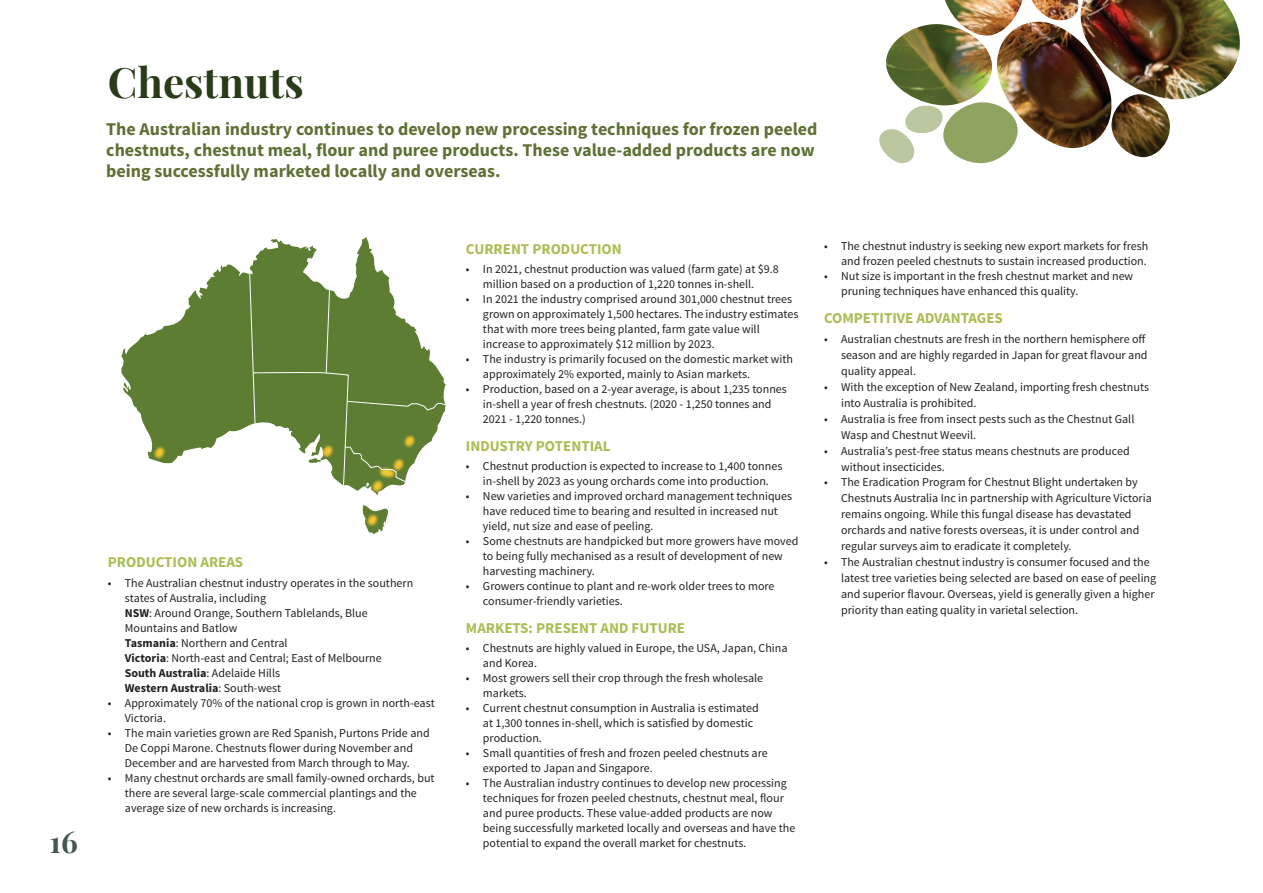
<style>
.page{position:relative;width:1263px;height:893px;background:#fff}
.page>*{position:absolute;margin:0;border:0;box-sizing:border-box;transform-origin:0 0}
.t1{font:700 42px "Playfair Display";color:#293b19}
.t2{font:700 30px "Playfair Display";color:#43584f}
.t3{font:700 18px/21px "Source Sans Pro";color:#5e7034}
.t4{font:700 15px "Source Sans Pro";color:#a8be53}
.t5{font:12px/15px "Source Sans Pro";color:#231f20}
.s1{font-weight:700}
</style>
<div class="page">
<svg style="left:121px;top:237px;width:254px;height:212px;fill:#5d7d33"></svg>
<img style="left:124px;top:417px;width:71px;height:47px">
<img style="left:365px;top:522px;width:21px;height:12px">
<img style="left:362px;top:508px;width:26px;height:14px">
<img style="left:351px;top:487px;width:36px;height:21px">
<svg style="left:249px;top:267px;width:197px;height:220px"></svg>
<img style="left:886px;top:0;width:354px;height:157px">
<svg style="left:879px;top:100px;width:140px;height:64px"></svg>
<h2 class="t2" style="left:50px;top:823px;width:30px">16</h2>
<h1 class="t1" style="left:108px;top:56px;width:197px">Chestnuts</h1>
<h3 class="t3" style="left:106px;top:119px;width:713px">The Australian industry continues to develop new processing techniques for frozen peeled chestnuts, chestnut meal, flour and puree products. These value-added products are now being successfully marketed locally and overseas.</h3>
<p class="t4" style="left:108px;top:553px;width:137px">PRODUCTION AREAS</p>
<p class="t5" style="left:125px;top:575px;width:290px;text-indent:-17px">• The Australian chestnut industry operates in the southern states of Australia, including<br><span class="s1">NSW</span>: Around Orange, Southern Tablelands, Blue Mountains and Batlow<br><span class="s1">Tasmania</span>: Northern and Central<br><span class="s1">Victoria</span>: North-east and Central; East of Melbourne <span class="s1">South Australia</span>: Adelaide Hills<br><span class="s1">Western Australia</span>: South-west</p>
<p class="t5" style="left:125px;top:695px;width:311px;text-indent:-17px">• Approximately 70% of the national crop is grown in north-east<br>Victoria.</p>
<p class="t5" style="left:108px;top:725px;width:323px;text-align:center">• The main varieties grown are Red Spanish, Purtons Pride and<br>De Coppi Marone. Chestnuts flower during November and<br>December and are harvested from March through to May.</p>
<p class="t5" style="left:125px;top:770px;width:311px;text-indent:-17px">• Many chestnut orchards are small family-owned orchards, but there are several large-scale commercial plantings and the average size of new orchards is increasing.</p>
<p class="t4" style="left:466px;top:239px;width:157px">CURRENT PRODUCTION</p>
<p class="t5" style="left:483px;top:261px;width:297px;text-indent:-17px">• In 2021, chestnut production was valued (farm gate) at $9.8 million based on a production of 1,220 tonnes in-shell.</p>
<p class="t5" style="left:483px;top:291px;width:317px;text-indent:-17px">• In 2021 the industry comprised around 301,000 chestnut trees grown on approximately 1,500 hectares. The industry estimates that with more trees being planted, farm gate value will increase to approximately $12 million by 2023.</p>
<p class="t5" style="left:483px;top:351px;width:312px;text-indent:-17px">• The industry is primarily focused on the domestic market with approximately 2% exported, mainly to Asian markets.</p>
<p class="t5" style="left:483px;top:381px;width:305px;text-indent:-17px">• Production, based on a 2-year average, is about 1,235 tonnes in-shell a year of fresh chestnuts. (2020 - 1,250 tonnes and<br>2021 - 1,220 tonnes.)</p>
<p class="t4" style="left:466px;top:436px;width:146px">INDUSTRY POTENTIAL</p>
<p class="t5" style="left:466px;top:458px;width:318px;text-align:center">• Chestnut production is expected to increase to 1,400 tonnes in-shell by 2023 as young orchards come into production.</p>
<p class="t5" style="left:483px;top:488px;width:311px;text-indent:-17px">• New varieties and improved orchard management techniques have reduced time to bearing and resulted in increased nut yield, nut size and ease of peeling.</p>
<p class="t5" style="left:483px;top:533px;width:317px;text-indent:-17px">• Some chestnuts are handpicked but more growers have moved to being fully mechanised as a result of development of new harvesting machinery.</p>
<p class="t5" style="left:483px;top:578px;width:293px;text-indent:-17px">• Growers continue to plant and re-work older trees to more consumer-friendly varieties.</p>
<p class="t4" style="left:466px;top:618px;width:221px">MARKETS: PRESENT AND FUTURE</p>
<p class="t5" style="left:483px;top:640px;width:306px;text-indent:-17px">• Chestnuts are highly valued in Europe, the USA, Japan, China and Korea.</p>
<p class="t5" style="left:483px;top:670px;width:282px;text-indent:-17px">• Most growers sell their crop through the fresh wholesale markets.</p>
<p class="t5" style="left:483px;top:700px;width:277px;text-indent:-17px">• Current chestnut consumption in Australia is estimated at 1,300 tonnes in-shell, which is satisfied by domestic production.</p>
<p class="t5" style="left:483px;top:745px;width:286px;text-indent:-17px">• Small quantities of fresh and frozen peeled chestnuts are exported to Japan and Singapore.</p>
<p class="t5" style="left:483px;top:775px;width:314px;text-indent:-17px">• The Australian industry continues to develop new processing techniques for frozen peeled chestnuts, chestnut meal, flour and puree products. These value-added products are now being successfully marketed locally and overseas and have the potential to expand the overall market for chestnuts.</p>
<p class="t5" style="left:824px;top:239px;width:326px;text-align:right">• The chestnut industry is seeking new export markets for fresh and frozen peeled chestnuts to sustain increased production.</p>
<p class="t5" style="left:841px;top:269px;width:294px;text-indent:-17px">• Nut size is important in the fresh chestnut market and new pruning techniques have enhanced this quality.</p>
<p class="t4" style="left:824px;top:309px;width:180px">COMPETITIVE ADVANTAGES</p>
<p class="t5" style="left:841px;top:332px;width:308px;line-height:15.9px;text-indent:-17px">• Australian chestnuts are fresh in the northern hemisphere off season and are highly regarded in Japan for great flavour and quality appeal.</p>
<p class="t5" style="left:841px;top:379px;width:310px;line-height:15.9px;text-indent:-17px">• With the exception of New Zealand, importing fresh chestnuts into Australia is prohibited.</p>
<p class="t5" style="left:841px;top:411px;width:295px;line-height:15.9px;text-indent:-17px">• Australia is free from insect pests such as the Chestnut Gall<br>Wasp and Chestnut Weevil.</p>
<p class="t5" style="left:841px;top:443px;width:290px;line-height:15.9px;text-indent:-17px">• Australia’s pest-free status means chestnuts are produced without insecticides.</p>
<p class="t5" style="left:841px;top:475px;width:312px;line-height:15.9px;text-indent:-17px">• The Eradication Program for Chestnut Blight undertaken by Chestnuts Australia Inc in partnership with Agriculture Victoria remains ongoing. While this fungal disease has devastated orchards and native forests overseas, it is under control and regular surveys aim to eradicate it completely.</p>
<p class="t5" style="left:841px;top:554px;width:317px;line-height:16px;text-indent:-17px">• The Australian chestnut industry is consumer focused and the latest tree varieties being selected are based on ease of peeling and superior flavour. Overseas, yield is generally given a higher priority than eating quality in varietal selection.</p>
</div>
